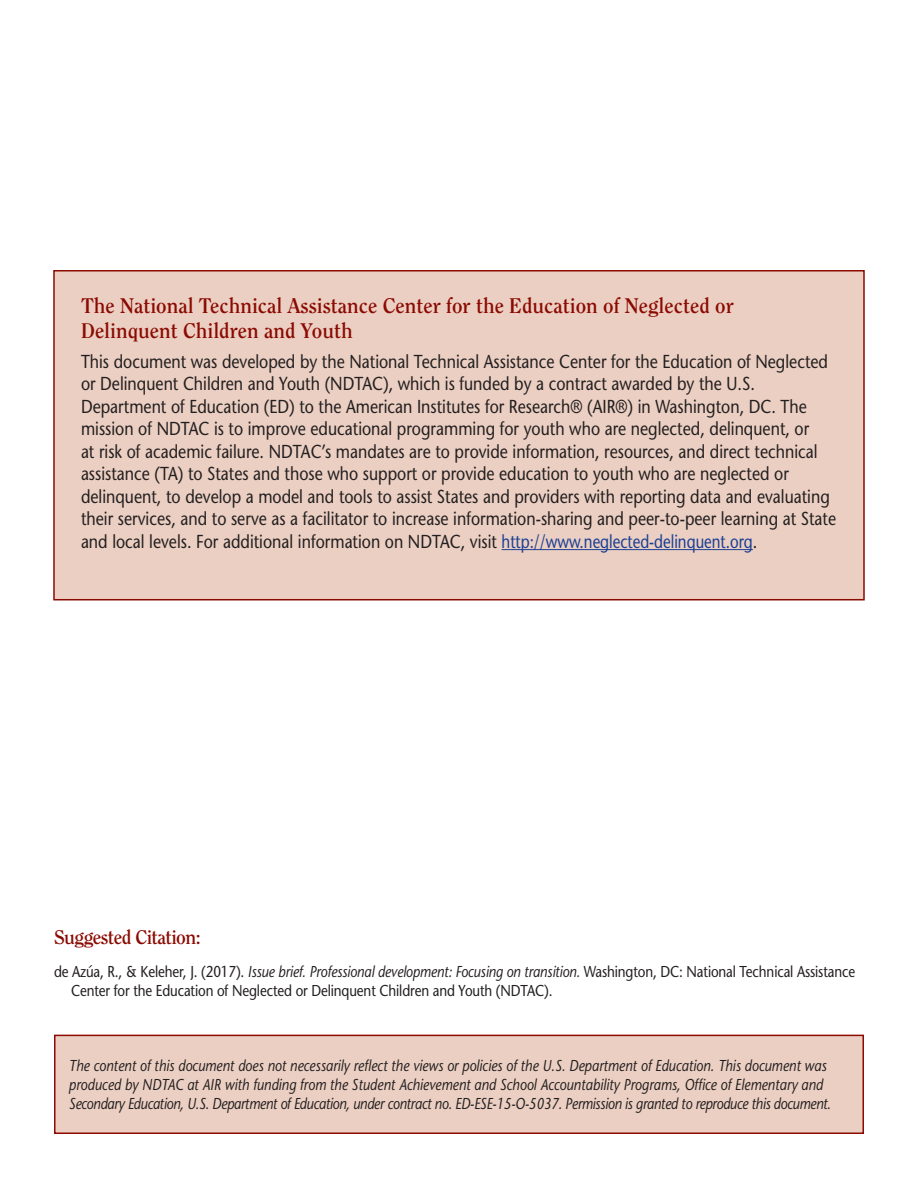
<style>
.page{position:relative;width:918px;height:1188px;background:#fff}
.page>*{position:absolute;margin:0;border:0;box-sizing:border-box;transform-origin:0 0}
.t1{font:700 21px/25.2px "Clearface Std";color:#8b0a02}
.t2{font:700 19.5px "Clearface Std";letter-spacing:-.03em;color:#8b0a02}
.t3{font:500 18.75px/22.5px "Stone Sans Std";color:#231f20;scale:.85 1}
.t4{font:italic 500 15.75px/18.9px "Stone Sans Std";color:#231f20;scale:.85 1}
.t5{font:500 15.75px/18.9px "Stone Sans Std";letter-spacing:-.01em;color:#231f20;scale:.85 1}
.s1{color:#1b3f94}
.s2{font-style:italic}
</style>
<div class="page">
<div style="left:53px;top:270px;width:812px;height:330px;background:#ebcfc2;border:2px solid #8b0a02"></div>
<hr style="left:502px;top:549px;width:251px;height:1px;background:#1b3f94">
<div style="left:55px;top:1035px;width:808px;height:98px;background:#ebcfc2"></div>
<div style="left:54px;top:1035px;width:810px;height:99px;border:2px solid #8b0a02"></div>
<h2 class="t1" style="left:81px;top:293px;width:654px">The National Technical Assistance Center for the Education of Neglected or<br>Delinquent Children and Youth</h2>
<p class="t3" style="left:81px;top:350px;width:890px">This document was developed by the National Technical Assistance Center for the Education of Neglected or Delinquent Children and Youth (NDTAC), which is funded by a contract awarded by the U.S.<br>Department of Education (ED) to the American Institutes for Research® (AIR®) in Washington, DC. The mission of NDTAC is to improve educational programming for youth who are neglected, delinquent, or<br>at risk of academic failure. NDTAC’s mandates are to provide information, resources, and direct technical assistance (TA) to States and those who support or provide education to youth who are neglected or delinquent, to develop a model and tools to assist States and providers with reporting data and evaluating their services, and to serve as a facilitator to increase information-sharing and peer-to-peer learning at State and local levels. For additional information on NDTAC, visit <span class="s1">http://www.neglected-delinquent.org</span>.</p>
<h2 class="t2" style="left:54px;top:926px;width:148px">Suggested Citation:</h2>
<p class="t5" style="left:71px;top:962px;width:924px;text-indent:-17px">de Azúa, R., &amp; Keleher, J. (2017). <span class="s2">Issue brief. Professional development: Focusing on transition.</span> Washington, DC: National Technical Assistance<br>Center for the Education of Neglected or Delinquent Children and Youth (NDTAC).</p>
<p class="t4" style="left:69px;top:1056px;width:898px">The content of this document does not necessarily reflect the views or policies of the U.S. Department of Education. This document was produced by NDTAC at AIR with funding from the Student Achievement and School Accountability Programs, Office of Elementary and<br>Secondary Education, U.S. Department of Education, under contract no. ED-ESE-15-O-5037. Permission is granted to reproduce this document.</p>
</div>
